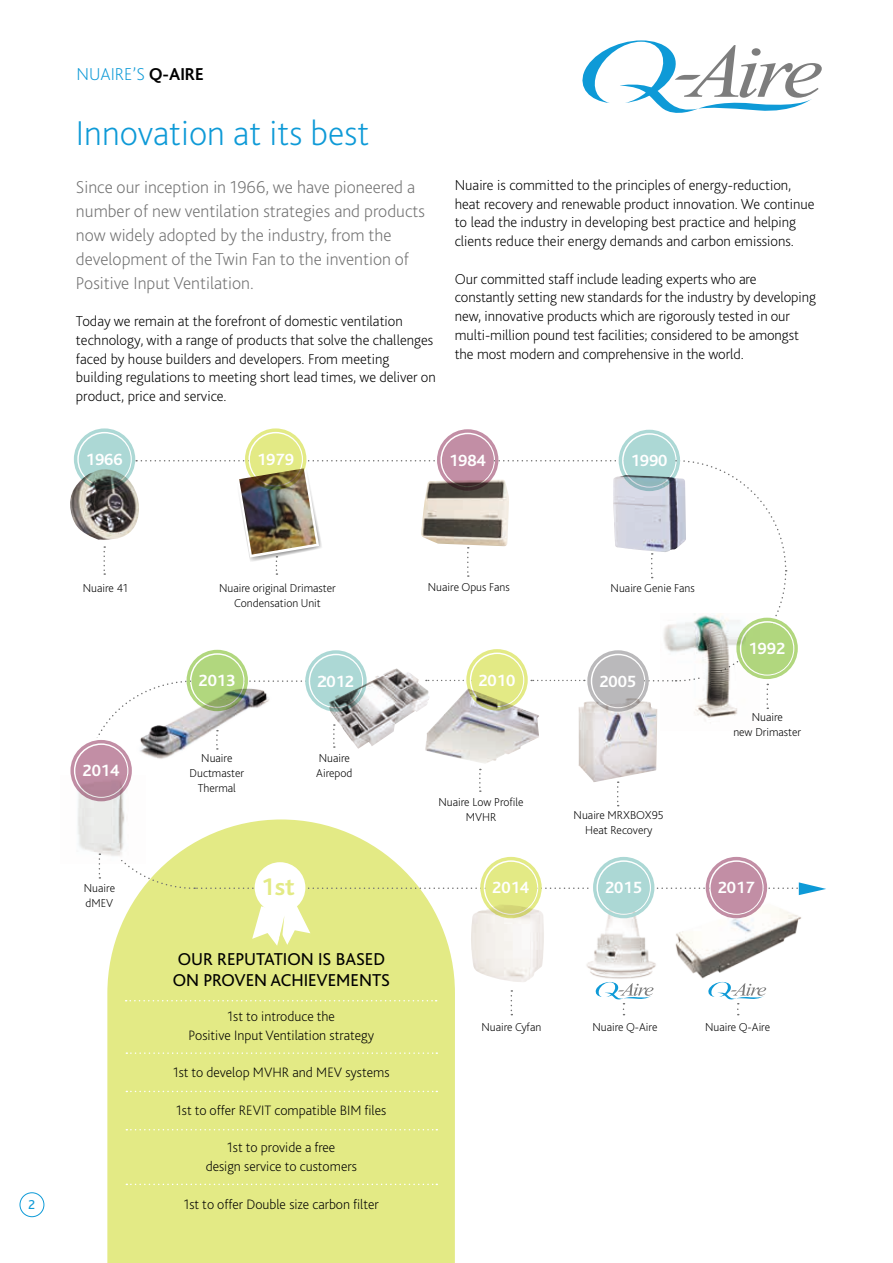
<style>
.page{position:relative;width:893px;height:1263px;background:#fff}
.page>*{position:absolute;margin:0;border:0;box-sizing:border-box;transform-origin:0 0}
.t1{font:200 36px "Bliss 2";color:#0e9ad7}
.t2{font:700 25.05px "Bliss";color:#e3ea85}
.t3{font:200 18px/24px "Bliss 2";color:#717171}
.t4{font:18px/21.6px "Bliss";color:#000}
.t5{font:200 18px "Bliss 2";color:#0e9ad7}
.t6{font:700 16.95px "Bliss";color:#fff}
.t7{font:200 15px/18.8px "Bliss 2";color:#000}
.t8{font:200 14.25px/18.8px "Bliss 2";color:#000;text-align:center}
.t9{font:13.5px "Bliss";color:#0e9ad7}
.t10{font:200 12px/15px "Bliss 2";color:#000;text-align:center}
.s1{font-family:"Bliss";font-weight:700;color:#000}
</style>
<div class="page">
<div style="left:20px;top:1192px;width:24px;height:25px;border:1px solid #0e9ad7;border-radius:50%"></div>
<div style="left:107px;top:895px;width:348px;height:368px;background:#e3ea85"></div>
<svg style="left:126px;top:1052px;width:311px;height:2px"></svg>
<svg style="left:126px;top:1000px;width:311px;height:1px"></svg>
<svg style="left:126px;top:1091px;width:311px;height:1px"></svg>
<svg style="left:126px;top:1129px;width:311px;height:1px"></svg>
<svg style="left:126px;top:1183px;width:311px;height:2px"></svg>
<div style="left:79px;top:433px;width:52px;height:52px;background:#acd8d5;border-radius:50%"></div>
<div style="left:74px;top:428px;width:61px;height:62px;border:3px solid #acd8d5;border-radius:50%"></div>
<div style="left:442px;top:434px;width:52px;height:52px;background:#c28ea5;border-radius:50%"></div>
<div style="left:437px;top:429px;width:61px;height:62px;border:3px solid #c28ea5;border-radius:50%"></div>
<svg style="left:511px;top:990px;width:1px;height:25px"></svg>
<div style="left:485px;top:862px;width:52px;height:52px;background:#e3ea85;border-radius:50%"></div>
<img style="left:70px;top:487px;width:5px;height:36px">
<div style="left:250px;top:433px;width:52px;height:52px;background:#e3ea85;border-radius:50%"></div>
<div style="left:245px;top:428px;width:61px;height:62px;border:3px solid #e3ea85;border-radius:50%"></div>
<div style="left:623px;top:435px;width:52px;height:52px;background:#acd8d5;border-radius:50%"></div>
<div style="left:619px;top:430px;width:61px;height:61px;border:3px solid #acd8d5;border-radius:50%"></div>
<div style="left:255px;top:862px;width:50px;height:51px;background:#fff;border-radius:50%"></div>
<svg style="left:252px;top:903px;width:58px;height:43px"></svg>
<img style="left:471px;top:904px;width:73px;height:78px">
<svg style="left:582px;top:40px;width:240px;height:73px"></svg>
<svg style="left:595px;top:986px;width:58px;height:29px"></svg>
<svg style="left:708px;top:983px;width:58px;height:32px"></svg>
<div style="left:711px;top:862px;width:52px;height:52px;background:#c28ea5;border-radius:50%"></div>
<img style="left:586px;top:895px;width:70px;height:91px">
<svg style="left:75px;top:459px;width:751px;height:436px"></svg>
<div style="left:75px;top:745px;width:52px;height:52px;background:#c28ea5;border-radius:50%"></div>
<div style="left:70px;top:740px;width:62px;height:61px;border:3px solid #c28ea5;border-radius:50%"></div>
<img style="left:70px;top:775px;width:75px;height:88px">
<svg style="left:589px;top:876px;width:14px;height:25px"></svg>
<div style="left:598px;top:862px;width:52px;height:52px;background:#acd8d5;border-radius:50%"></div>
<div style="left:593px;top:857px;width:61px;height:61px;border:3px solid #acd8d5;border-radius:50%"></div>
<div style="left:191px;top:655px;width:52px;height:52px;background:#b1d77e;border-radius:50%"></div>
<div style="left:187px;top:650px;width:61px;height:61px;border:3px solid #b1d77e;border-radius:50%"></div>
<img style="left:132px;top:665px;width:142px;height:95px">
<div style="left:471px;top:654px;width:52px;height:52px;background:#e3ea85;border-radius:50%"></div>
<div style="left:466px;top:649px;width:62px;height:61px;border:3px solid #e3ea85;border-radius:50%"></div>
<div style="left:420px;top:681px;width:141px;height:96px;background:#fff"></div>
<img style="left:425px;top:688px;width:114px;height:75px">
<img style="left:675px;top:898px;width:126px;height:85px">
<p class="t5" style="left:77px;top:63px;width:129px">NUAIRE’S <span class="s1">Q-AIRE</span></p>
<h1 class="t1" style="left:76px;top:111px;width:295px">Innovation at its best</h1>
<p class="t3" style="left:76px;top:174px;width:351px">Since our inception in 1966, we have pioneered a number of new ventilation strategies and products now widely adopted by the industry, from the development of the Twin Fan to the invention of Positive Input Ventilation.</p>
<p class="t7" style="left:76px;top:311px;width:361px">Today we remain at the forefront of domestic ventilation technology, with a range of products that solve the challenges faced by house builders and developers. From meeting building regulations to meeting short lead times, we deliver on product, price and service.</p>
<p class="t7" style="left:455px;top:175px;width:361px">Nuaire is committed to the principles of energy-reduction, heat recovery and renewable product innovation. We continue to lead the industry in developing best practice and helping clients reduce their energy demands and carbon emissions.</p>
<p class="t7" style="left:455px;top:269px;width:363px">Our committed staff include leading experts who are constantly setting new standards for the industry by developing new, innovative products which are rigorously tested in our multi-million pound test facilities; considered to be amongst the most modern and comprehensive in the world.</p>
<p class="t6" style="left:86px;top:451px;width:38px">1966</p>
<p class="t6" style="left:449px;top:451px;width:38px">1984</p>
<p class="t6" style="left:257px;top:451px;width:38px">1979</p>
<p class="t6" style="left:631px;top:452px;width:38px">1990</p>
<p class="t9" style="left:28px;top:1197px;width:9px">2</p>
<p class="t10" style="left:83px;top:580px;width:47px">Nuaire 41</p>
<p class="t6" style="left:82px;top:762px;width:38px">2014</p>
<p class="t10" style="left:84px;top:880px;width:33px;text-align:left">Nuaire dMEV</p>
<p class="t10" style="left:219px;top:580px;width:118px">Nuaire original Drimaster<br>Condensation Unit</p>
<p class="t10" style="left:428px;top:579px;width:83px">Nuaire Opus Fans</p>
<p class="t6" style="left:199px;top:672px;width:38px">2013</p>
<p class="t6" style="left:478px;top:671px;width:38px">2010</p>
<p class="t6" style="left:317px;top:672px;width:38px">2012</p>
<p class="t10" style="left:190px;top:750px;width:56px">Nuaire<br>Ductmaster<br>Thermal</p>
<p class="t10" style="left:316px;top:751px;width:38px;text-align:left">Nuaire<br>Airepod</p>
<h2 class="t2" style="left:261px;top:874px;width:35px">1st</h2>
<p class="t4" style="left:173px;top:948px;width:219px">OUR REPUTATION IS BASED<br>ON PROVEN ACHIEVEMENTS</p>
<p class="t10" style="left:438px;top:794px;width:87px">Nuaire Low Profile<br>MVHR</p>
<p class="t6" style="left:492px;top:879px;width:38px">2014</p>
<p class="t10" style="left:611px;top:580px;width:86px">Nuaire Genie Fans</p>
<p class="t6" style="left:599px;top:672px;width:38px">2005</p>
<p class="t6" style="left:748px;top:640px;width:38px">1992</p>
<p class="t10" style="left:733px;top:709px;width:69px">Nuaire<br>new Drimaster</p>
<p class="t10" style="left:574px;top:807px;width:92px">Nuaire MRXBOX95<br>Heat Recovery</p>
<p class="t6" style="left:605px;top:879px;width:38px">2015</p>
<p class="t6" style="left:718px;top:879px;width:38px">2017</p>
<p class="t8" style="left:189px;top:1006px;width:187px">1st to introduce the<br>Positive Input Ventilation strategy</p>
<p class="t8" style="left:173px;top:1063px;width:218px">1st to develop MVHR and MEV systems</p>
<p class="t8" style="left:176px;top:1100px;width:212px">1st to offer REVIT compatible BIM files</p>
<p class="t8" style="left:206px;top:1138px;width:153px">1st to provide a free<br>design service to customers</p>
<p class="t8" style="left:184px;top:1194px;width:196px">1st to offer Double size carbon filter</p>
<p class="t10" style="left:481px;top:1019px;width:61px">Nuaire Cyfan</p>
<p class="t10" style="left:592px;top:1019px;width:67px">Nuaire Q-Aire</p>
<p class="t10" style="left:705px;top:1019px;width:67px">Nuaire Q-Aire</p>
</div>
